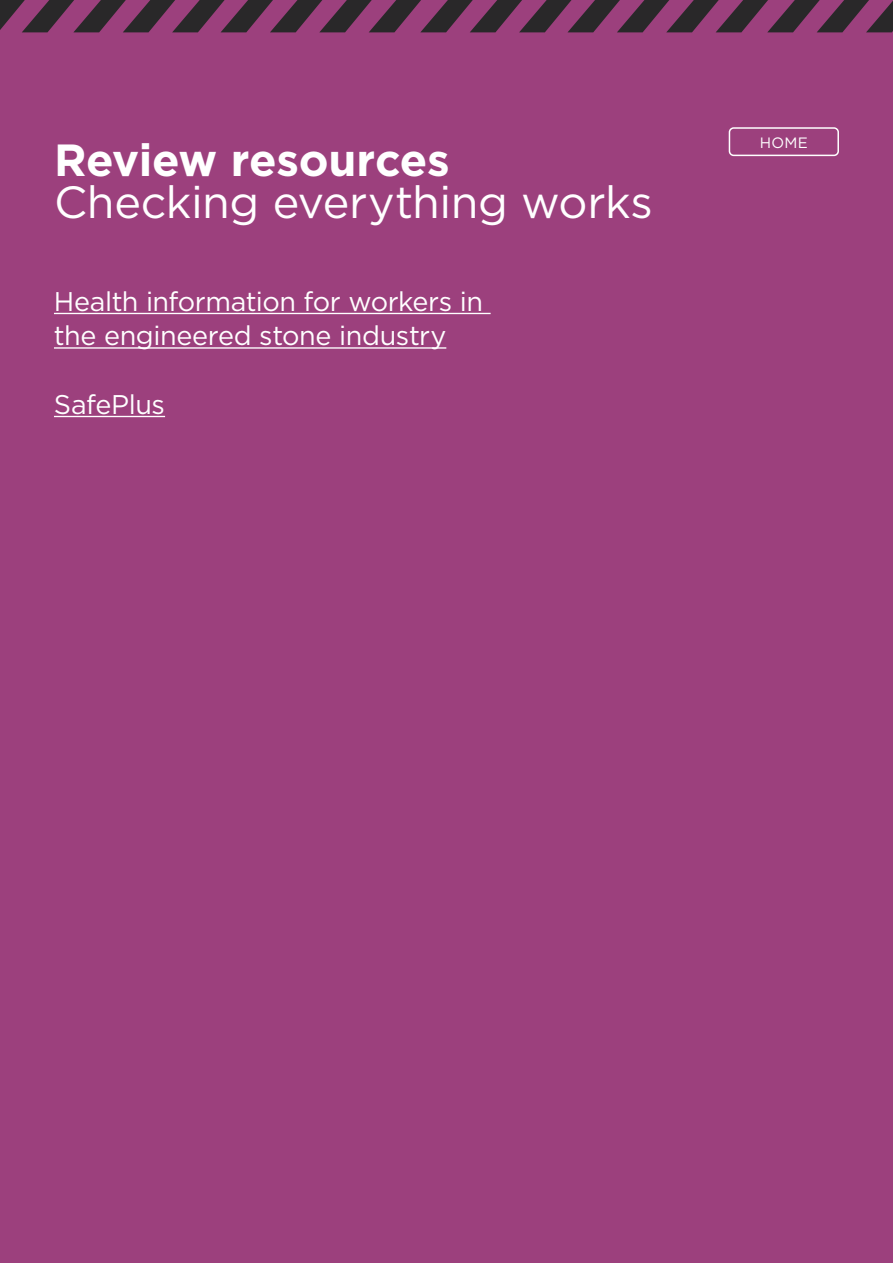
<style>
.page{position:relative;width:893px;height:1263px;background:#9c407d}
.page>*{position:absolute;margin:0;border:0;box-sizing:border-box;transform-origin:0 0}
.t1{font:45px "Gotham";letter-spacing:-.01em;color:#fff}
.t2{font:700 45px "Gotham";letter-spacing:-.01em;color:#fff}
.t3{font:27px/34.5px "Gotham";letter-spacing:-.015em;color:#fff}
.t4{font:15px "Gotham";color:#fff}
</style>
<div class="page">
<svg style="left:0;top:0;width:893px;height:32px"></svg>
<div style="left:729px;top:127px;width:110px;height:29px;border:2px solid #fff;border-radius:4px"></div>
<hr style="left:54px;top:313px;width:437px;height:1px;background:#fff">
<hr style="left:54px;top:347px;width:392px;height:2px;background:#fff">
<hr style="left:54px;top:416px;width:111px;height:1px;background:#fff">
<h1 class="t2" style="left:54px;top:130px;width:397px">Review resources</h1>
<h1 class="t1" style="left:54px;top:173px;width:600px">Checking everything works</h1>
<p class="t3" style="left:54px;top:283px;width:431px">Health information for workers in the engineered stone industry</p>
<p class="t3" style="left:54px;top:386px;width:113px">SafePlus</p>
<p class="t4" style="left:760px;top:133px;width:50px">HOME</p>
</div>
